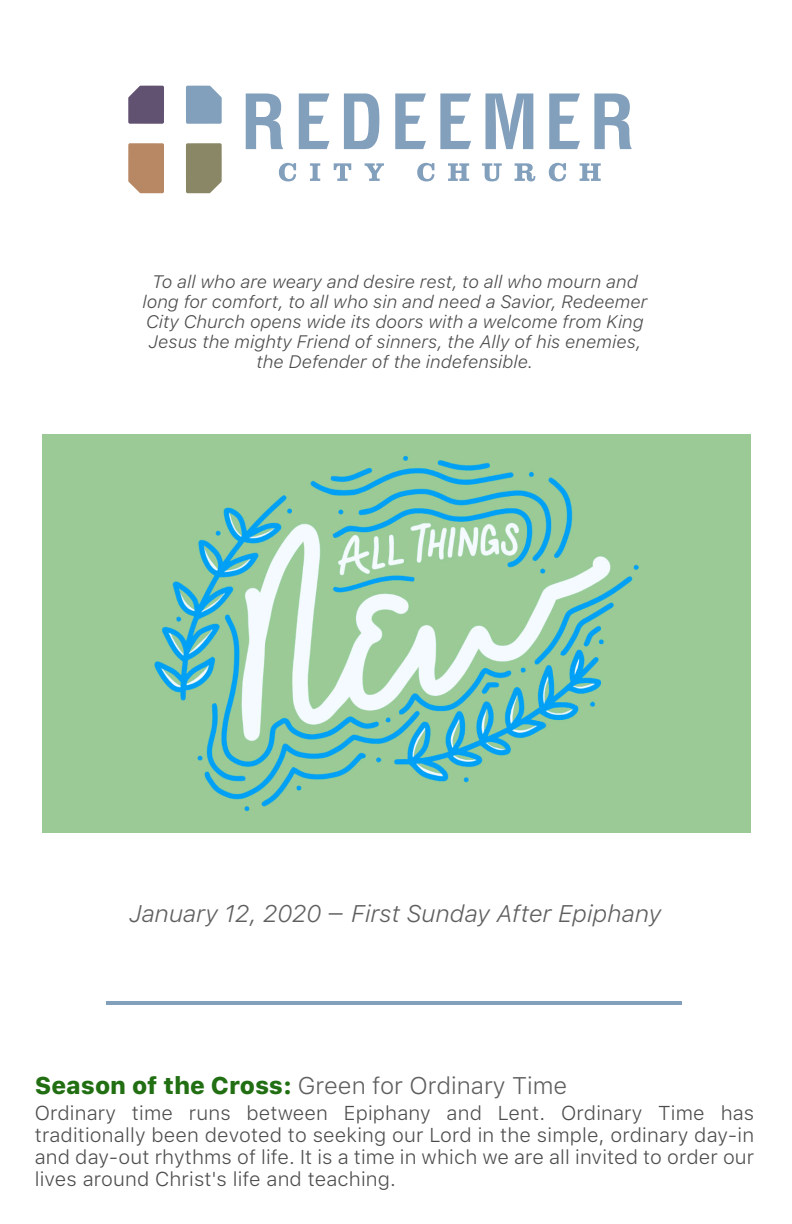
<style>
.page{position:relative;width:792px;height:1224px;background:#fff}
.page>*{position:absolute;margin:0;border:0;box-sizing:border-box;transform-origin:0 0}
.t1{font:italic 300 24px "SFUI Text";color:#5f5f5f}
.t2{font:300 24px "SFUI Text";color:#5f5f5f}
.t3{font:300 20px/22px "SFUI Text";letter-spacing:.01em;color:#4d4d4d;text-align:justify}
.t4{font:italic 300 18px/20px "SFUI Text";color:#4d4d4d;text-align:center}
.s1{font-family:"Brandon Text";font-weight:500}
.s2{font-weight:800;color:#216f12}
</style>
<div class="page">
<img style="left:43px;top:435px;width:707px;height:398px">
<hr style="left:106px;top:1001px;width:576px;height:4px;background:#829fbc">
<svg style="left:128px;top:143px;width:36px;height:50px;background:#bb8d6c"></svg>
<svg style="left:186px;top:143px;width:36px;height:50px;background:#8f8d6d"></svg>
<svg style="left:246px;top:93px;width:37px;height:56px"></svg>
<svg style="left:299px;top:93px;width:30px;height:56px"></svg>
<svg style="left:344px;top:93px;width:35px;height:56px"></svg>
<svg style="left:395px;top:93px;width:31px;height:56px"></svg>
<svg style="left:440px;top:93px;width:31px;height:56px"></svg>
<svg style="left:486px;top:93px;width:47px;height:56px"></svg>
<svg style="left:549px;top:93px;width:31px;height:56px"></svg>
<svg style="left:594px;top:93px;width:38px;height:56px"></svg>
<svg style="left:279px;top:163px;width:17px;height:18px"></svg>
<svg style="left:310px;top:163px;width:10px;height:18px"></svg>
<svg style="left:334px;top:163px;width:17px;height:18px"></svg>
<svg style="left:365px;top:163px;width:19px;height:18px"></svg>
<svg style="left:417px;top:163px;width:17px;height:18px"></svg>
<svg style="left:448px;top:163px;width:21px;height:18px"></svg>
<svg style="left:482px;top:163px;width:20px;height:18px"></svg>
<svg style="left:515px;top:163px;width:20px;height:18px"></svg>
<svg style="left:549px;top:163px;width:17px;height:18px"></svg>
<svg style="left:580px;top:163px;width:21px;height:18px"></svg>
<svg style="left:128px;top:86px;width:36px;height:38px"></svg>
<svg style="left:186px;top:86px;width:36px;height:38px"></svg>
<p class="t4" style="left:142px;top:271px;width:507px">To all who are weary and desire rest, to all who mourn and long for comfort, to all who sin and need a Savior, Redeemer City Church opens wide its doors with a welcome from King Jesus the mighty Friend of sinners, the Ally of his enemies, the Defender of the indefensible.</p>
<h1 class="t1" style="left:128px;top:899px;width:534px">January 12, 2020 <span class="s1">—</span> First Sunday After Epiphany</h1>
<h1 class="t2" style="left:35px;top:1071px;width:534px"><span class="s2">Season of the Cross:</span> Green for Ordinary Time</h1>
<p class="t3" style="left:35px;top:1102px;width:721px">Ordinary time runs between Epiphany and Lent. Ordinary Time has traditionally been devoted to seeking our Lord in the simple, ordinary day-in and day-out rhythms of life. It is a time in which we are all invited to order our lives around Christ's life and teaching.</p>
</div>
